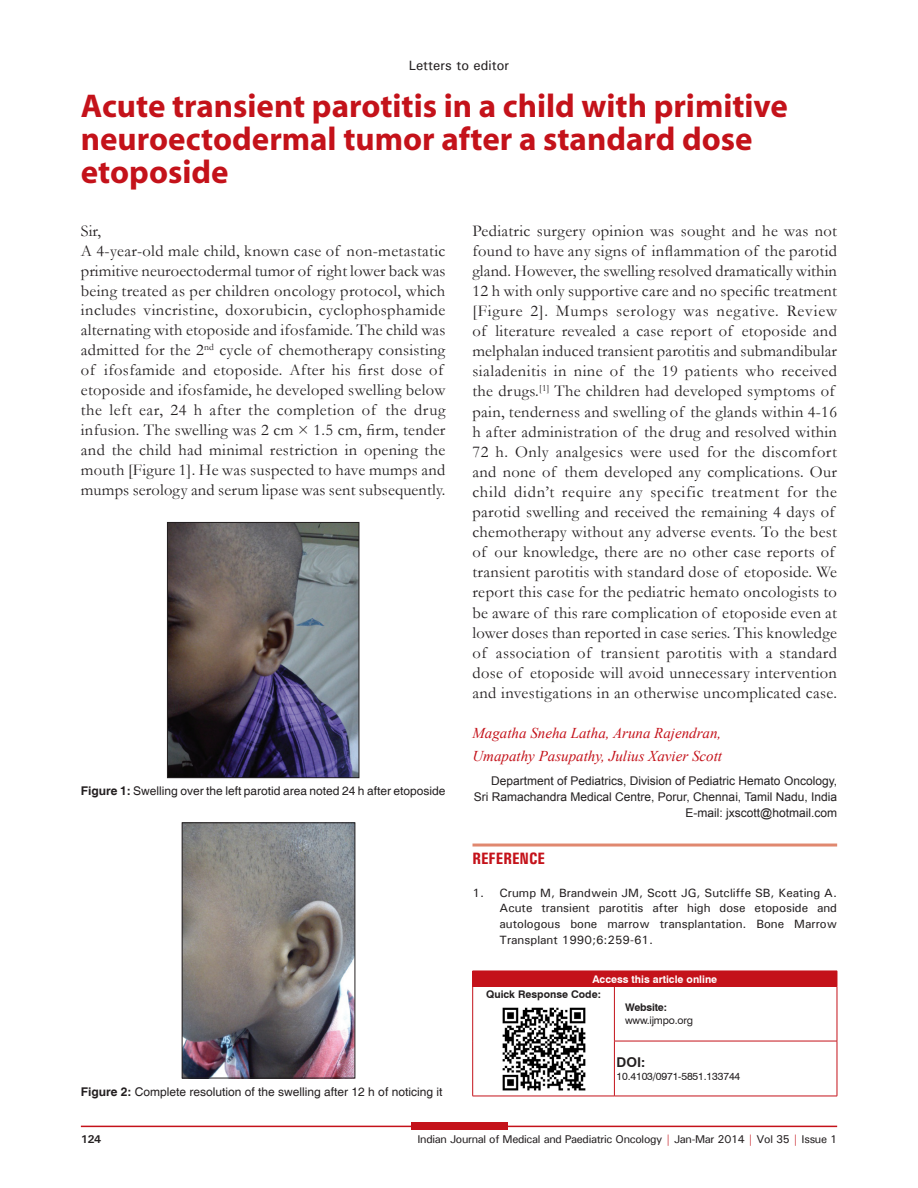
<style>
.page{position:relative;width:918px;height:1188px;background:#fff}
.page>*{position:absolute;margin:0;border:0;box-sizing:border-box;transform-origin:0 0}
.t1{font:700 33px/33px "Myriad";color:#c4121a}
.t2{font:16.5px/20.1px "Garamond";letter-spacing:.02em;color:#231f20}
.t3{font:700 condensed 16.5px "Univers";color:#c4121a}
.t4{font:italic 15px/23px "Times New Roman";color:#c4121a}
.t5{font:500 13.5px "Univers";color:#231f20}
.t6{font:700 13.5px "Swiss 721 BT";color:#231f20}
.t7{font:500 12px/15.8px "Univers";color:#231f20;text-align:justify}
.t8{font:12px/15.8px "Arial";color:#231f20;text-align:right}
.t9{font:12px "Helvetica";color:#231f20}
.t10{font:500 11.25px "Univers";letter-spacing:-.03em;color:#231f20}
.t11{font:700 11.25px "Univers";color:#231f20}
.t12{font:10.5px "Swiss 721 BT";letter-spacing:-.015em;color:#231f20}
.t13{font:700 10.5px "Swiss 721 BT";color:#231f20}
.t14{font:700 10.5px "Swiss 721 BT";color:#fff}
.s1{font-weight:700}
.s2{color:#c4121a}
</style>
<div class="page">
<div style="left:411px;top:1122px;width:96px;height:8px;background:#c4121a"></div>
<hr style="left:81px;top:1126px;width:756px;height:1px;background:#c4121a">
<hr style="left:472px;top:844px;width:365px;height:3px;background:#e0886f">
<div style="left:473px;top:971px;width:364px;height:15px;background:#c4121a"></div>
<svg style="left:837px;top:971px;width:1px;height:15px"></svg>
<svg style="left:472px;top:972px;width:1px;height:14px"></svg>
<hr style="left:472px;top:971px;width:142px;height:1px;background:#c4121a">
<hr style="left:472px;top:986px;width:1px;height:55px;background:#c4121a">
<hr style="left:472px;top:1041px;width:1px;height:55px;background:#c4121a">
<hr style="left:472px;top:986px;width:142px;height:1px;background:#c4121a">
<hr style="left:614px;top:986px;width:1px;height:55px;background:#c4121a">
<hr style="left:614px;top:986px;width:223px;height:1px;background:#c4121a">
<hr style="left:837px;top:986px;width:1px;height:55px;background:#c4121a">
<hr style="left:472px;top:1096px;width:142px;height:1px;background:#c4121a">
<hr style="left:614px;top:1041px;width:1px;height:55px;background:#c4121a">
<hr style="left:614px;top:1041px;width:223px;height:1px;background:#c4121a">
<hr style="left:837px;top:1041px;width:1px;height:55px;background:#c4121a">
<hr style="left:614px;top:1096px;width:223px;height:1px;background:#c4121a">
<img style="left:502px;top:1007px;width:84px;height:84px">
<img style="left:184px;top:824px;width:169px;height:252px">
<div style="left:182px;top:822px;width:173px;height:256px;border:1px solid #231f20"></div>
<img style="left:169px;top:524px;width:188px;height:252px">
<div style="left:167px;top:522px;width:192px;height:256px;border:1px solid #231f20"></div>
<p class="t5" style="left:409px;top:57px;width:102px">Letters to editor</p>
<h1 class="t1" style="left:81px;top:90px;width:708px">Acute transient parotitis in a child with primitive neuroectodermal tumor after a standard dose etoposide</h1>
<p class="t2" style="left:81px;top:220px;width:366px">Sir,<br>A 4-year-old male child, known case of non-metastatic primitive neuroectodermal tumor of right lower back was being treated as per children oncology protocol, which includes vincristine, doxorubicin, cyclophosphamide alternating with etoposide and ifosfamide. The child was admitted for the 2<sup>nd</sup> cycle of chemotherapy consisting of ifosfamide and etoposide. After his first dose of etoposide and ifosfamide, he developed swelling below the left ear, 24 h after the completion of the drug infusion. The swelling was 2 cm × 1.5 cm, firm, tender and the child had minimal restriction in opening the mouth [Figure 1]. He was suspected to have mumps and mumps serology and serum lipase was sent subsequently.</p>
<p class="t2" style="left:472px;top:220px;width:366px">Pediatric surgery opinion was sought and he was not found to have any signs of inflammation of the parotid gland. However, the swelling resolved dramatically within 12 h with only supportive care and no specific treatment [Figure 2]. Mumps serology was negative. Review of literature revealed a case report of etoposide and melphalan induced transient parotitis and submandibular sialadenitis in nine of the 19 patients who received the drugs.<sup>[1]</sup> The children had developed symptoms of pain, tenderness and swelling of the glands within 4-16 h after administration of the drug and resolved within 72 h. Only analgesics were used for the discomfort and none of them developed any complications. Our child didn’t require any specific treatment for the parotid swelling and received the remaining 4 days of chemotherapy without any adverse events. To the best of our knowledge, there are no other case reports of transient parotitis with standard dose of etoposide. We report this case for the pediatric hemato oncologists to be aware of this rare complication of etoposide even at lower doses than reported in case series. This knowledge of association of transient parotitis with a standard dose of etoposide will avoid unnecessary intervention and investigations in an otherwise uncomplicated case.</p>
<p class="t4" style="left:472px;top:721px;width:251px">Magatha Sneha Latha, Aruna Rajendran,<br>Umapathy Pasupathy, Julius Xavier Scott</p>
<p class="t8" style="left:474px;top:773px;width:365px">Department of Pediatrics, Division of Pediatric Hemato Oncology,<br>Sri Ramachandra Medical Centre, Porur, Chennai, Tamil Nadu, India<br>E-mail: jxscott@hotmail.com</p>
<p class="t3" style="left:472px;top:848px;width:74px">REFERENCE</p>
<p class="t7" style="left:500px;top:884px;width:339px;text-indent:-27px">1. Crump M, Brandwein JM, Scott JG, Sutcliffe SB, Keating A.<br>Acute transient parotitis after high dose etoposide and autologous bone marrow transplantation. Bone Marrow Transplant 1990;6:259-61.</p>
<p class="t14" style="left:592px;top:972px;width:126px">Access this article online</p>
<p class="t13" style="left:486px;top:987px;width:116px">Quick Response Code:</p>
<p class="t13" style="left:625px;top:1000px;width:43px">Website:</p>
<p class="t12" style="left:625px;top:1013px;width:70px">www.ijmpo.org</p>
<p class="t6" style="left:617px;top:1053px;width:30px">DOI:</p>
<p class="t12" style="left:617px;top:1069px;width:125px">10.4103/0971-5851.133744</p>
<p class="t9" style="left:81px;top:1085px;width:363px"><span class="s1">Figure 2:</span> Complete resolution of the swelling after 12 h of noticing it</p>
<p class="t9" style="left:81px;top:784px;width:366px"><span class="s1">Figure 1:</span> Swelling over the left parotid area noted 24 h after etoposide</p>
<p class="t11" style="left:81px;top:1132px;width:22px">124</p>
<p class="t10" style="left:418px;top:1132px;width:421px">Indian Journal of Medical and Paediatric Oncology <span class="s2">|</span> Jan-Mar 2014 <span class="s2">|</span> Vol 35 <span class="s2">|</span> Issue 1</p>
</div>
